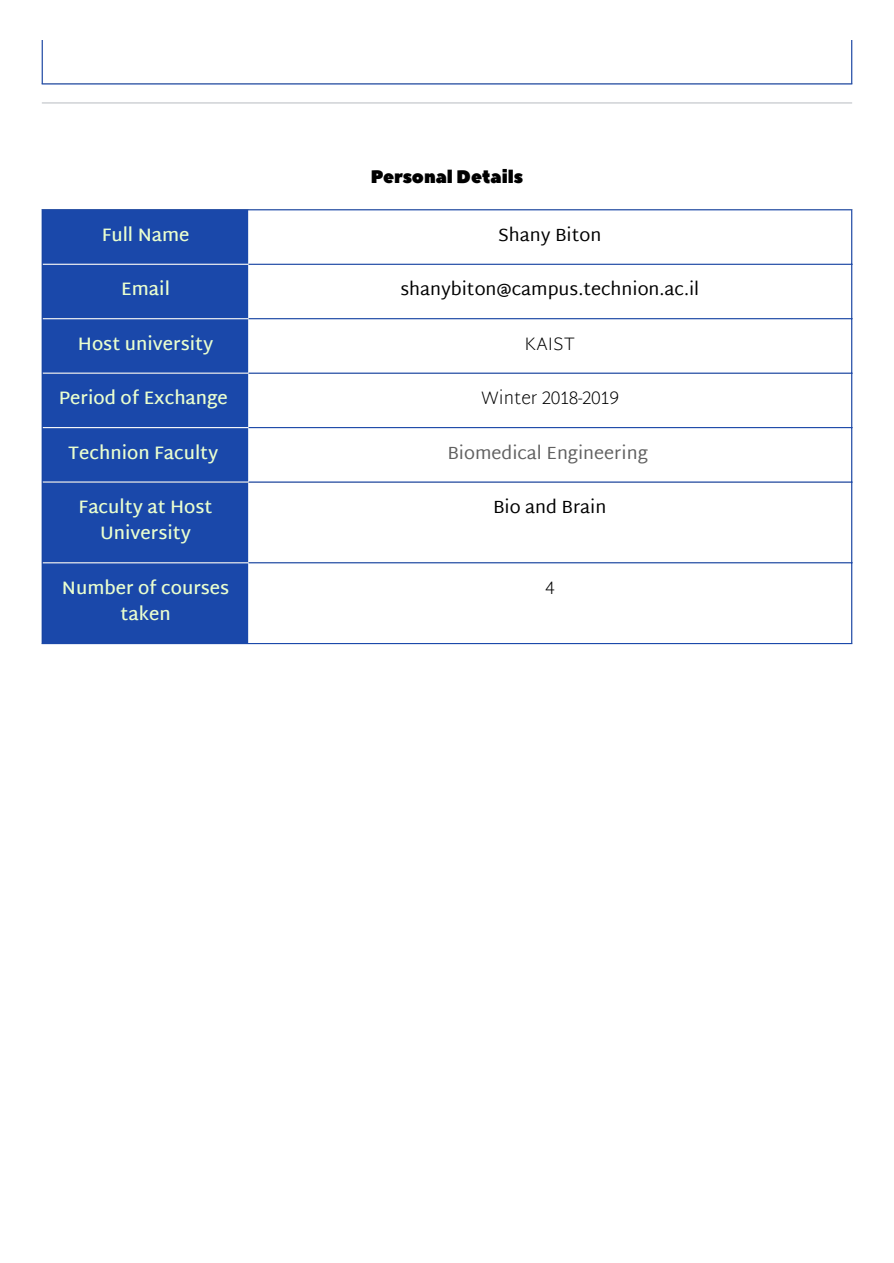
<style>
.page{position:relative;width:894px;height:1263px;background:#fff}
.page>*{position:absolute;margin:0;border:0;box-sizing:border-box;transform-origin:0 0}
.t1{font:600 18px/25.8px "Martel Sans";color:#e9fecf;text-align:center}
.t2{font:18px "Martel Sans";color:#000}
.t3{font:200 18px "Martel Sans";color:#000}
.t4{font:18px "Martel Sans";color:#616161}
.t5{font:18px "Peace Sans";color:#000}
</style>
<div class="page">
<hr style="left:851px;top:40px;width:1px;height:43px;background:#1a48aa">
<hr style="left:42px;top:40px;width:810px;height:1px;background:#1a48aa">
<hr style="left:42px;top:83px;width:810px;height:2px;background:#1a48aa">
<hr style="left:42px;top:102px;width:809px;height:2px;background:#bfc3c8">
<div style="left:43px;top:210px;width:205px;height:433px;background:#1a48aa"></div>
<svg style="left:248px;top:210px;width:603px;height:433px"></svg>
<hr style="left:42px;top:210px;width:1px;height:433px;background:#1a48aa">
<hr style="left:851px;top:210px;width:1px;height:433px;background:#1a48aa">
<hr style="left:42px;top:209px;width:810px;height:1px;background:#1a48aa">
<hr style="left:248px;top:264px;width:604px;height:1px;background:#1a48aa">
<hr style="left:248px;top:318px;width:604px;height:1px;background:#1a48aa">
<hr style="left:248px;top:373px;width:604px;height:1px;background:#1a48aa">
<hr style="left:248px;top:427px;width:604px;height:1px;background:#1a48aa">
<hr style="left:248px;top:481px;width:604px;height:2px;background:#1a48aa">
<hr style="left:248px;top:562px;width:604px;height:1px;background:#1a48aa">
<hr style="left:42px;top:643px;width:810px;height:1px;background:#1a48aa">
<hr style="left:43px;top:264px;width:205px;height:1px;background:#fff">
<hr style="left:43px;top:318px;width:205px;height:1px;background:#fff">
<hr style="left:43px;top:373px;width:205px;height:1px;background:#fff">
<hr style="left:43px;top:427px;width:205px;height:1px;background:#fff">
<hr style="left:43px;top:481px;width:205px;height:2px;background:#fff">
<hr style="left:43px;top:562px;width:205px;height:1px;background:#fff">
<p class="t5" style="left:370px;top:165px;width:154px">Personal Details</p>
<p class="t1" style="left:102px;top:222px;width:89px">Full Name</p>
<p class="t2" style="left:498px;top:224px;width:104px">Shany Biton</p>
<p class="t1" style="left:121px;top:276px;width:50px">Email</p>
<p class="t2" style="left:400px;top:278px;width:300px">shanybiton@campus.technion.ac.il</p>
<p class="t1" style="left:78px;top:331px;width:137px">Host university</p>
<p class="t3" style="left:524px;top:333px;width:52px">KAIST</p>
<p class="t1" style="left:59px;top:385px;width:170px">Period of Exchange</p>
<p class="t3" style="left:481px;top:387px;width:139px">Winter 2018-2019</p>
<p class="t1" style="left:68px;top:439px;width:152px">Technion Faculty</p>
<p class="t4" style="left:447px;top:442px;width:202px">Biomedical Engineering</p>
<p class="t1" style="left:79px;top:494px;width:135px">Faculty at Host<br>University</p>
<p class="t2" style="left:493px;top:496px;width:115px">Bio and Brain</p>
<p class="t1" style="left:62px;top:575px;width:169px">Number of courses taken</p>
<p class="t3" style="left:545px;top:577px;width:10px">4</p>
</div>
